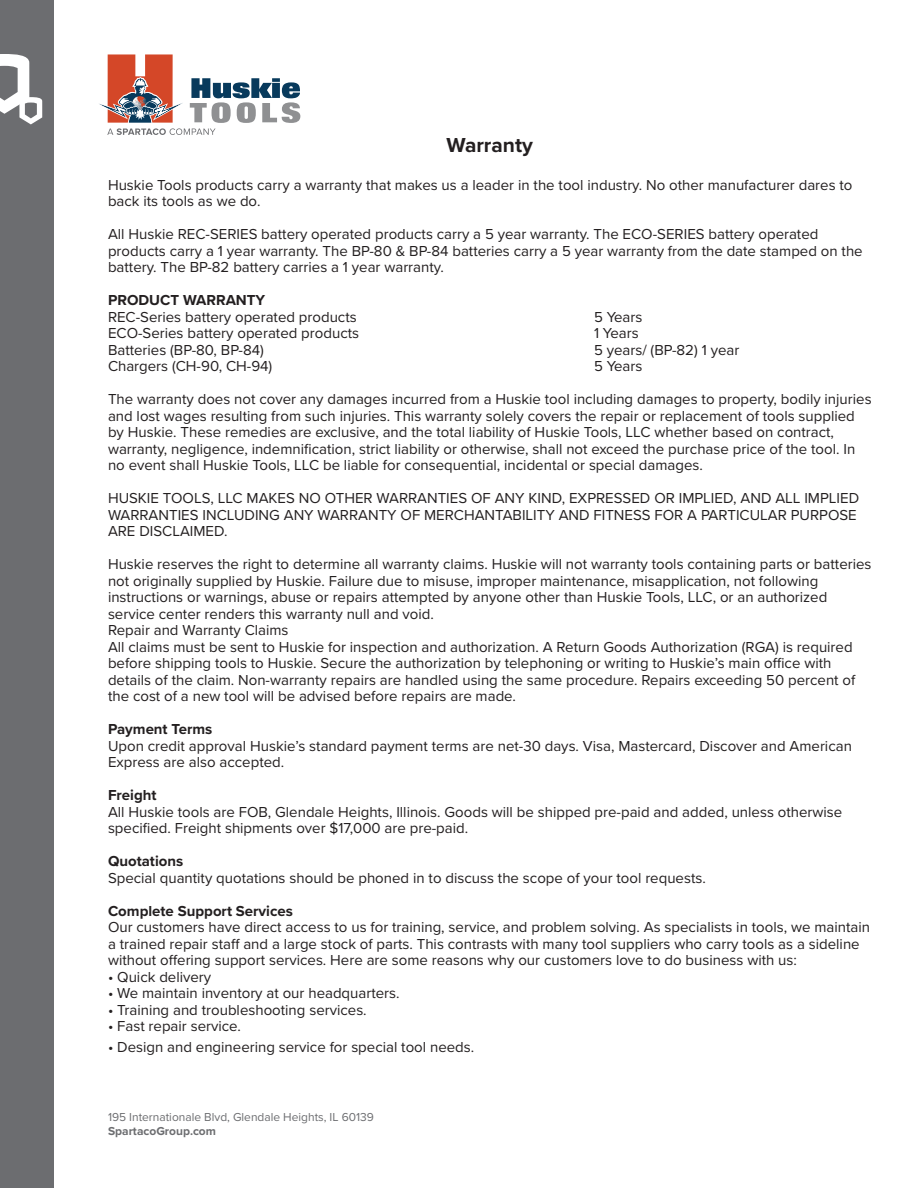
<style>
.page{position:relative;width:918px;height:1188px;background:#fff}
.page>*{position:absolute;margin:0;border:0;box-sizing:border-box;transform-origin:0 0}
.t1{font:700 21px "Proxima Nova";color:#231f20}
.t2{font:15px/16.5px "Proxima Nova";color:#231f20}
.t3{font:700 15px "Proxima Nova";color:#231f20}
.t4{font:12px "Proxima Nova";color:#6c6d70}
.t5{font:700 12px "Proxima Nova";color:#6c6d70}
</style>
<div class="page">
<div style="left:0;top:0;width:53px;height:1188px;background:#6c6d70"></div>
<svg style="left:0;top:54px;width:42px;height:70px"></svg>
<svg style="left:99px;top:54px;width:201px;height:81px"></svg>
<img style="left:132px;top:96px;width:15px;height:14px">
<p class="t1" style="left:447px;top:129px;width:88px">Warranty</p>
<p class="t2" style="left:108px;top:176px;width:746px">Huskie Tools products carry a warranty that makes us a leader in the tool industry. No other manufacturer dares to back its tools as we do.</p>
<p class="t2" style="left:108px;top:225px;width:756px">All Huskie REC-SERIES battery operated products carry a 5 year warranty. The ECO-SERIES battery operated products carry a 1 year warranty. The BP-80 &amp; BP-84 batteries carry a 5 year warranty from the date stamped on the battery. The BP-82 battery carries a 1 year warranty.</p>
<p class="t3" style="left:108px;top:289px;width:159px">PRODUCT WARRANTY</p>
<p class="t2" style="left:108px;top:308px;width:250px">REC-Series battery operated products</p>
<p class="t2" style="left:594px;top:308px;width:50px">5 Years</p>
<p class="t2" style="left:108px;top:324px;width:253px">ECO-Series battery operated products</p>
<p class="t2" style="left:594px;top:324px;width:46px">1 Years</p>
<p class="t2" style="left:108px;top:341px;width:157px">Batteries (BP-80, BP-84)</p>
<p class="t2" style="left:594px;top:341px;width:147px">5 years/ (BP-82) 1 year</p>
<p class="t2" style="left:108px;top:357px;width:166px">Chargers (CH-90, CH-94)</p>
<p class="t2" style="left:594px;top:357px;width:50px">5 Years</p>
<p class="t2" style="left:108px;top:390px;width:765px">The warranty does not cover any damages incurred from a Huskie tool including damages to property, bodily injuries and lost wages resulting from such injuries. This warranty solely covers the repair or replacement of tools supplied by Huskie. These remedies are exclusive, and the total liability of Huskie Tools, LLC whether based on contract, warranty, negligence, indemnification, strict liability or otherwise, shall not exceed the purchase price of the tool. In no event shall Huskie Tools, LLC be liable for consequential, incidental or special damages.</p>
<p class="t2" style="left:108px;top:489px;width:753px">HUSKIE TOOLS, LLC MAKES NO OTHER WARRANTIES OF ANY KIND, EXPRESSED OR IMPLIED, AND ALL IMPLIED<br>WARRANTIES INCLUDING ANY WARRANTY OF MERCHANTABILITY AND FITNESS FOR A PARTICULAR PURPOSE<br>ARE DISCLAIMED.</p>
<p class="t2" style="left:108px;top:555px;width:765px">Huskie reserves the right to determine all warranty claims. Huskie will not warranty tools containing parts or batteries not originally supplied by Huskie. Failure due to misuse, improper maintenance, misapplication, not following instructions or warnings, abuse or repairs attempted by anyone other than Huskie Tools, LLC, or an authorized service center renders this warranty null and void.</p>
<p class="t2" style="left:108px;top:621px;width:182px">Repair and Warranty Claims</p>
<p class="t2" style="left:108px;top:638px;width:749px">All claims must be sent to Huskie for inspection and authorization. A Return Goods Authorization (RGA) is required before shipping tools to Huskie. Secure the authorization by telephoning or writing to Huskie’s main office with details of the claim. Non-warranty repairs are handled using the same procedure. Repairs exceeding 50 percent of the cost of a new tool will be advised before repairs are made.</p>
<p class="t3" style="left:108px;top:718px;width:106px">Payment Terms</p>
<p class="t2" style="left:108px;top:737px;width:745px">Upon credit approval Huskie’s standard payment terms are net-30 days. Visa, Mastercard, Discover and American<br>Express are also accepted.</p>
<p class="t3" style="left:108px;top:784px;width:50px">Freight</p>
<p class="t2" style="left:108px;top:803px;width:736px">All Huskie tools are FOB, Glendale Heights, Illinois. Goods will be shipped pre-paid and added, unless otherwise specified. Freight shipments over $17,000 are pre-paid.</p>
<p class="t3" style="left:108px;top:850px;width:77px">Quotations</p>
<p class="t2" style="left:108px;top:869px;width:599px">Special quantity quotations should be phoned in to discuss the scope of your tool requests.</p>
<p class="t3" style="left:108px;top:900px;width:187px">Complete Support Services</p>
<p class="t2" style="left:108px;top:918px;width:764px">Our customers have direct access to us for training, service, and problem solving. As specialists in tools, we maintain a trained repair staff and a large stock of parts. This contrasts with many tool suppliers who carry tools as a sideline without offering support services. Here are some reasons why our customers love to do business with us:</p>
<p class="t2" style="left:108px;top:968px;width:105px">• Quick delivery</p>
<p class="t2" style="left:108px;top:984px;width:293px">• We maintain inventory at our headquarters.</p>
<p class="t2" style="left:108px;top:1001px;width:260px">• Training and troubleshooting services.</p>
<p class="t2" style="left:108px;top:1017px;width:135px">• Fast repair service.</p>
<p class="t2" style="left:108px;top:1038px;width:368px">• Design and engineering service for special tool needs.</p>
<p class="t4" style="left:108px;top:1108px;width:267px">195 Internationale Blvd, Glendale Heights, IL 60139</p>
<p class="t5" style="left:108px;top:1122px;width:110px">SpartacoGroup.com</p>
</div>
